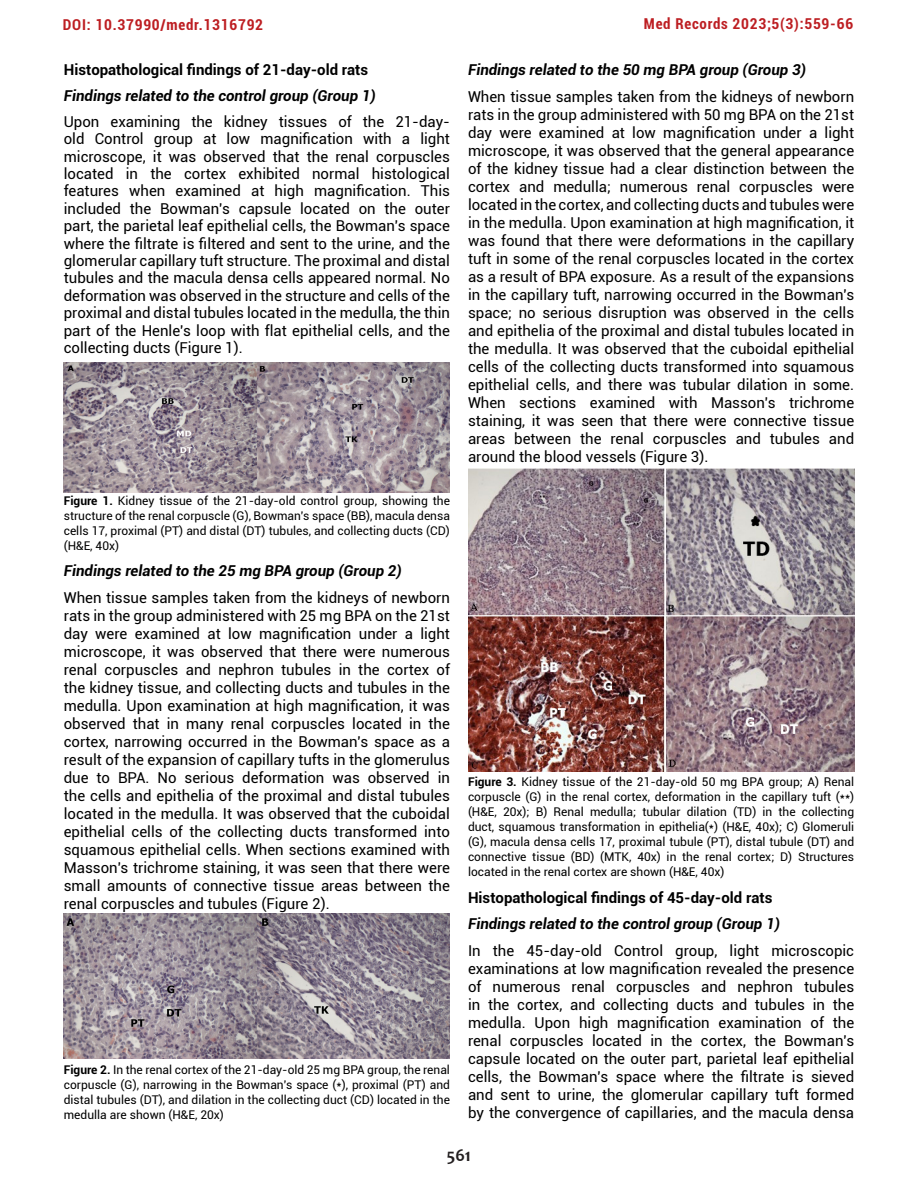
<style>
.page{position:relative;width:918px;height:1188px;background:#fff}
.page>*{position:absolute;margin:0;border:0;box-sizing:border-box;transform-origin:0 0}
.t1{font:700 18px "Candara";color:#231f20}
.t2{font:15px/18px "Roboto";color:#000;text-align:justify}
.t3{font:italic 700 15px "Roboto";color:#000}
.t4{font:700 15px "Roboto";color:#000}
.t5{font:700 condensed 15px "Roboto";letter-spacing:.05em;color:#bd1e22}
.t6{font:12px/15px "Roboto";color:#000;text-align:justify}
.s1{font-weight:700}
</style>
<div class="page">
<img style="left:64px;top:363px;width:386px;height:130px">
<img style="left:64px;top:914px;width:386px;height:145px">
<img style="left:468px;top:469px;width:386px;height:302px">
<p class="t5" style="left:63px;top:14px;width:202px">DOI: 10.37990/medr.1316792</p>
<p class="t5" style="left:644px;top:13px;width:211px">Med Records 2023;5(3):559-66</p>
<p class="t4" style="left:64px;top:59px;width:306px">Histopathological findings of 21-day-old rats</p>
<p class="t3" style="left:64px;top:85px;width:313px">Findings related to the control group (Group 1)</p>
<p class="t2" style="left:64px;top:112px;width:388px;line-height:17.4px">Upon examining the kidney tissues of the 21-day&shy;old Control group at low magnification with a light microscope, it was observed that the renal corpuscles located in the cortex exhibited normal histological features when examined at high magnification. This included the Bowman's capsule located on the outer part, the parietal leaf epithelial cells, the Bowman's space where the filtrate is filtered and sent to the urine, and the glomerular capillary tuft structure. The proximal and distal tubules and the macula densa cells appeared normal. No deformation was observed in the structure and cells of the proximal and distal tubules located in the medulla, the thin part of the Henle's loop with flat epithelial cells, and the collecting ducts (Figure 1).</p>
<p class="t3" style="left:468px;top:59px;width:339px">Findings related to the 50 mg BPA group (Group 3)</p>
<p class="t2" style="left:468px;top:87px;width:388px">When tissue samples taken from the kidneys of newborn rats in the group administered with 50 mg BPA on the 21st day were examined at low magnification under a light microscope, it was observed that the general appearance of the kidney tissue had a clear distinction between the cortex and medulla; numerous renal corpuscles were located in the cortex, and collecting ducts and tubules were in the medulla. Upon examination at high magnification, it was found that there were deformations in the capillary tuft in some of the renal corpuscles located in the cortex as a result of BPA exposure. As a result of the expansions in the capillary tuft, narrowing occurred in the Bowman's space; no serious disruption was observed in the cells and epithelia of the proximal and distal tubules located in the medulla. It was observed that the cuboidal epithelial cells of the collecting ducts transformed into squamous epithelial cells, and there was tubular dilation in some.<br>When sections examined with Masson's trichrome staining, it was seen that there were connective tissue areas between the renal corpuscles and tubules and around the blood vessels (Figure 3).</p>
<p class="t6" style="left:64px;top:493px;width:388px"><span class="s1">Figure 1.</span> Kidney tissue of the 21-day-old control group, showing the structure of the renal corpuscle (G), Bowman's space (BB), macula densa cells 17, proximal (PT) and distal (DT) tubules, and collecting ducts (CD) (H&amp;E, 40x)</p>
<p class="t3" style="left:64px;top:560px;width:339px">Findings related to the 25 mg BPA group (Group 2)</p>
<p class="t2" style="left:64px;top:588px;width:388px">When tissue samples taken from the kidneys of newborn rats in the group administered with 25 mg BPA on the 21st day were examined at low magnification under a light microscope, it was observed that there were numerous renal corpuscles and nephron tubules in the cortex of the kidney tissue, and collecting ducts and tubules in the medulla. Upon examination at high magnification, it was observed that in many renal corpuscles located in the cortex, narrowing occurred in the Bowman's space as a result of the expansion of capillary tufts in the glomerulus due to BPA. No serious deformation was observed in the cells and epithelia of the proximal and distal tubules located in the medulla. It was observed that the cuboidal epithelial cells of the collecting ducts transformed into squamous epithelial cells. When sections examined with Masson's trichrome staining, it was seen that there were small amounts of connective tissue areas between the renal corpuscles and tubules (Figure 2).</p>
<p class="t6" style="left:64px;top:1062px;width:388px"><span class="s1">Figure 2.</span> In the renal cortex of the 21-day-old 25 mg BPA group, the renal corpuscle (G), narrowing in the Bowman's space (*), proximal (PT) and distal tubules (DT), and dilation in the collecting duct (CD) located in the medulla are shown (H&amp;E, 20x)</p>
<p class="t6" style="left:468px;top:774px;width:388px"><span class="s1">Figure 3.</span> Kidney tissue of the 21-day-old 50 mg BPA group; A) Renal corpuscle (G) in the renal cortex, deformation in the capillary tuft (**) (H&amp;E, 20x); B) Renal medulla; tubular dilation (TD) in the collecting duct, squamous transformation in epithelia(*) (H&amp;E, 40x); C) Glomeruli (G), macula densa cells 17, proximal tubule (PT), distal tubule (DT) and connective tissue (BD) (MTK, 40x) in the renal cortex; D) Structures located in the renal cortex are shown (H&amp;E, 40x)</p>
<p class="t4" style="left:468px;top:887px;width:306px">Histopathological findings of 45-day-old rats</p>
<p class="t3" style="left:468px;top:913px;width:313px">Findings related to the control group (Group 1)</p>
<p class="t2" style="left:468px;top:941px;width:388px">In the 45-day-old Control group, light microscopic examinations at low magnification revealed the presence of numerous renal corpuscles and nephron tubules in the cortex, and collecting ducts and tubules in the medulla. Upon high magnification examination of the renal corpuscles located in the cortex, the Bowman's capsule located on the outer part, parietal leaf epithelial cells, the Bowman's space where the filtrate is sieved and sent to urine, the glomerular capillary tuft formed by the convergence of capillaries, and the macula densa</p>
<p class="t1" style="left:447px;top:1143px;width:26px">561</p>
</div>
